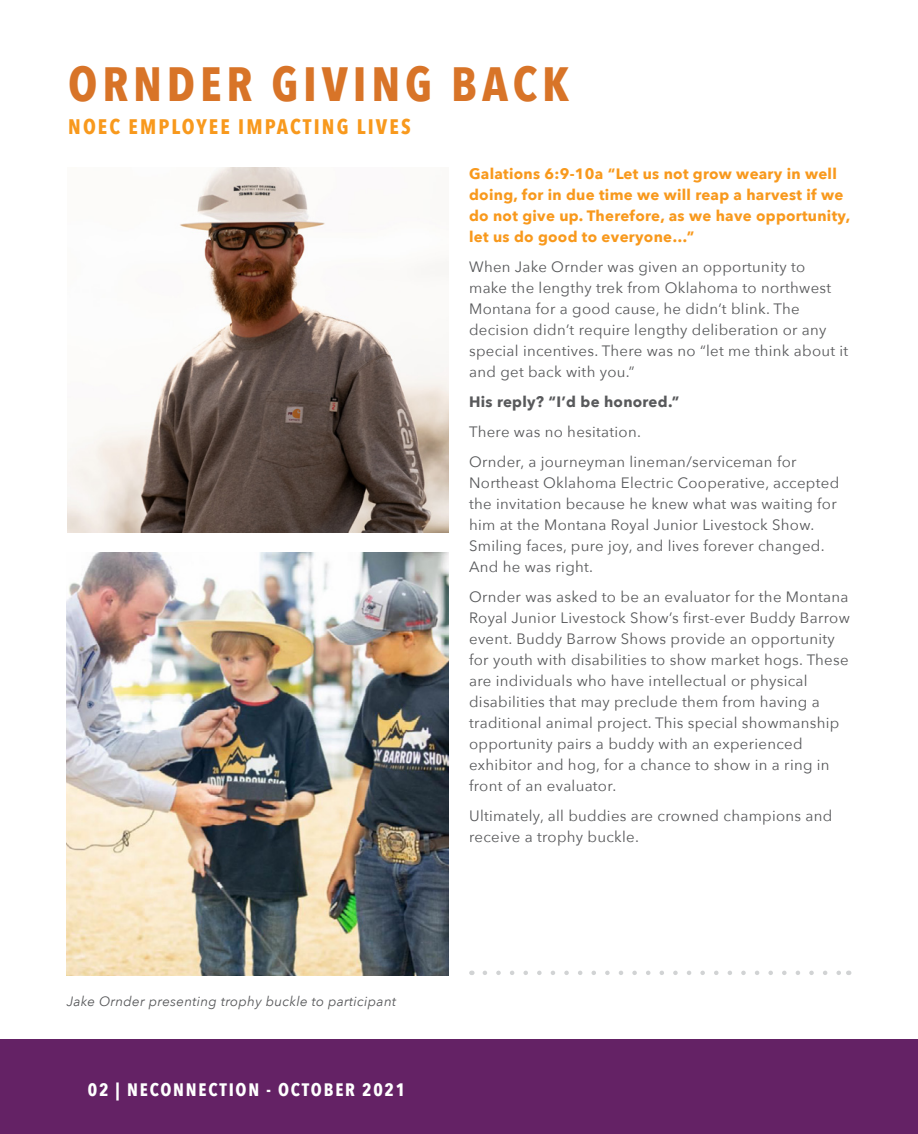
<style>
.page{position:relative;width:918px;height:1134px;background:#fff}
.page>*{position:absolute;margin:0;border:0;box-sizing:border-box;transform-origin:0 0}
.t1{font:700 48px "Avenir Next Condensed";letter-spacing:.1em;color:#d87428}
.t2{font:700 21px "Avenir Next Condensed";letter-spacing:.1em;color:#f8991d}
.t3{font:700 18px "Avenir Next Condensed";letter-spacing:.1em;color:#fff}
.t4{font:15px/21px "Avenir Next";letter-spacing:.02em;color:#58595b}
.t5{font:700 15px/21px "Avenir Next";letter-spacing:.02em;color:#f8991d}
.t6{font:700 15px "Avenir Next";letter-spacing:.02em;color:#58595b}
.t7{font:italic 13.5px "Avenir Next";letter-spacing:.02em;color:#58595b}
</style>
<div class="page">
<div style="left:0;top:1040px;width:918px;height:94px;background:#642265"></div>
<svg style="left:485px;top:971px;width:356px;height:4px"></svg>
<img style="left:67px;top:552px;width:382px;height:423px">
<img style="left:68px;top:167px;width:381px;height:365px">
<h1 class="t1" style="left:68px;top:54px;width:503px">ORNDER GIVING BACK</h1>
<h2 class="t2" style="left:68px;top:113px;width:344px">NOEC EMPLOYEE IMPACTING LIVES</h2>
<p class="t7" style="left:67px;top:990px;width:331px">Jake Ornder presenting trophy buckle to participant</p>
<p class="t3" style="left:88px;top:1078px;width:319px">02 | NECONNECTION - OCTOBER 2021</p>
<p class="t5" style="left:469px;top:163px;width:383px">Galations 6:9-10a “Let us not grow weary in well doing, for in due time we will reap a harvest if we do not give up. Therefore, as we have opportunity, let us do good to everyone…”</p>
<p class="t4" style="left:469px;top:256px;width:381px">When Jake Ornder was given an opportunity to<br>make the lengthy trek from Oklahoma to northwest Montana for a good cause, he didn’t blink. The decision didn’t require lengthy deliberation or any special incentives. There was no “let me think about it and get back with you.”</p>
<p class="t6" style="left:469px;top:389px;width:212px">His reply? “I’d be honored.”</p>
<p class="t4" style="left:469px;top:416px;width:329px;line-height:30px">There was no hesitation.<br>Ornder, a journeyman lineman/serviceman for</p>
<p class="t4" style="left:469px;top:472px;width:372px">Northeast Oklahoma Electric Cooperative, accepted the invitation because he knew what was waiting for him at the Montana Royal Junior Livestock Show.<br>Smiling faces, pure joy, and lives forever changed.<br>And he was right.</p>
<p class="t4" style="left:469px;top:586px;width:382px">Ornder was asked to be an evaluator for the Montana Royal Junior Livestock Show’s first-ever Buddy Barrow event. Buddy Barrow Shows provide an opportunity for youth with disabilities to show market hogs. These are individuals who have intellectual or physical disabilities that may preclude them from having a traditional animal project. This special showmanship opportunity pairs a buddy with an experienced exhibitor and hog, for a chance to show in a ring in front of an evaluator.</p>
<p class="t4" style="left:469px;top:805px;width:365px">Ultimately, all buddies are crowned champions and receive a trophy buckle.</p>
</div>
